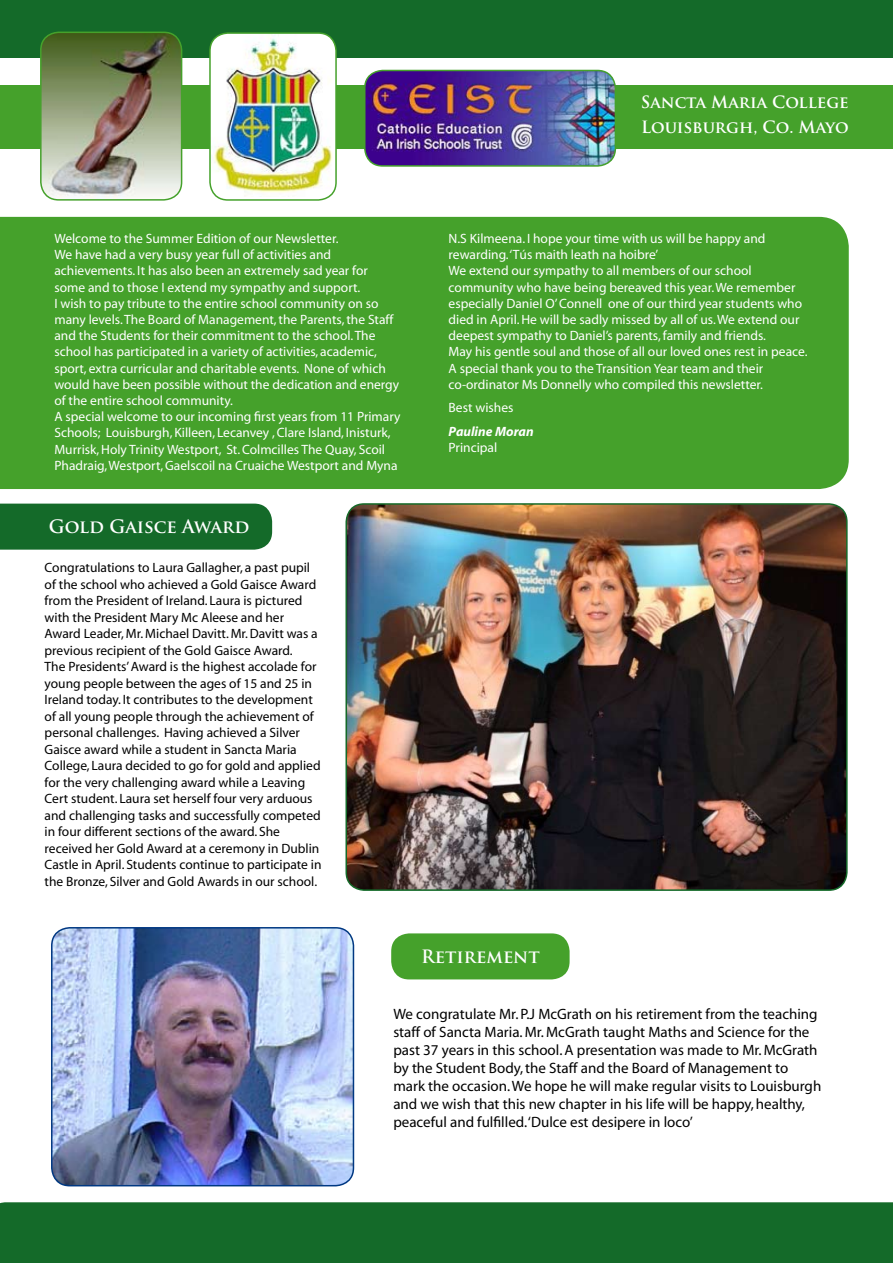
<style>
.page{position:relative;width:893px;height:1263px;background:#fff}
.page>*{position:absolute;margin:0;border:0;box-sizing:border-box;transform-origin:0 0}
.t1{font:700 18px "Trajan Pro";color:#fff}
.t2{font:700 16.5px/25.5px "Trajan Pro";color:#fff}
.t3{font:15px/18px "Myriad";color:#000}
.t4{font:13.5px/16.2px "Myriad";color:#fff}
.t5{font:13.5px/16.5px "Myriad";color:#000}
.t6{font:italic 700 13.5px "Myriad";color:#fff}
</style>
<div class="page">
<div style="left:0;top:217px;width:849px;height:272px;background:#45a12b"></div>
<div style="left:0;top:0;width:893px;height:58px;background:#146a29"></div>
<div style="left:0;top:85px;width:893px;height:63px;background:#45a12b"></div>
<img style="left:41px;top:32px;width:141px;height:168px;border-radius:18px">
<div style="left:40px;top:32px;width:142px;height:169px;border:2px solid #45a12b;border-radius:18px"></div>
<img style="left:212px;top:35px;width:124px;height:161px">
<div style="left:209px;top:32px;width:128px;height:169px;border:2px solid #45a12b;border-radius:18px"></div>
<img style="left:365px;top:70px;width:250px;height:96px;border-radius:18px">
<div style="left:364px;top:70px;width:252px;height:97px;border:2px solid #45a12b;border-radius:18px"></div>
<div style="left:0;top:504px;width:272px;height:46px;background:#146a29"></div>
<img style="left:346px;top:504px;width:501px;height:385px;border-radius:18px">
<div style="left:345px;top:503px;width:503px;height:388px;border:2px solid #146a29;border-radius:18px"></div>
<div style="left:391px;top:933px;width:179px;height:46px;background:#45a12b;border-radius:18px"></div>
<img style="left:52px;top:928px;width:301px;height:258px;border-radius:18px">
<div style="left:51px;top:927px;width:303px;height:259px;border:2px solid #003882;border-radius:18px"></div>
<div style="left:0;top:1202px;width:893px;height:61px;background:#146a29"></div>
<p class="t2" style="left:641px;top:89px;width:209px">Sancta Maria College<br>Louisburgh, Co. Mayo</p>
<p class="t4" style="left:54px;top:231px;width:348px">Welcome to the Summer Edition of our Newsletter.<br>We have had a very busy year full of activities and achievements. It has also been an extremely sad year for some and to those I extend my sympathy and support.<br>I wish to pay tribute to the entire school community on so many levels. The Board of Management, the Parents, the Staff and the Students for their commitment to the school. The school has participated in a variety of activities, academic, sport, extra curricular and charitable events. None of which would have been possible without the dedication and energy of the entire school community.<br>A special welcome to our incoming first years from 11 Primary Schools; Louisburgh, Killeen, Lecanvey , Clare Island, Inisturk, Murrisk, Holy Trinity Westport, St. Colmcilles The Quay, Scoil Phadraig, Westport, Gaelscoil na Cruaiche Westport and Myna</p>
<h1 class="t1" style="left:49px;top:515px;width:202px">Gold Gaisce Award</h1>
<p class="t5" style="left:45px;top:560px;width:278px">Congratulations to Laura Gallagher, a past pupil of the school who achieved a Gold Gaisce Award from the President of Ireland. Laura is pictured with the President Mary Mc Aleese and her Award Leader, Mr. Michael Davitt. Mr. Davitt was a previous recipient of the Gold Gaisce Award.<br>The Presidents’ Award is the highest accolade for young people between the ages of 15 and 25 in Ireland today. It contributes to the development of all young people through the achievement of personal challenges. Having achieved a Silver Gaisce award while a student in Sancta Maria College, Laura decided to go for gold and applied for the very challenging award while a Leaving Cert student. Laura set herself four very arduous and challenging tasks and successfully competed in four different sections of the award. She received her Gold Award at a ceremony in Dublin Castle in April. Students continue to participate in the Bronze, Silver and Gold Awards in our school.</p>
<p class="t4" style="left:449px;top:231px;width:360px">N.S Kilmeena. I hope your time with us will be happy and rewarding.‘Tús maith leath na hoibre’<br>We extend our sympathy to all members of our school community who have being bereaved this year. We remember especially Daniel O’ Connell one of our third year students who died in April. He will be sadly missed by all of us. We extend our deepest sympathy to Daniel’s parents, family and friends.<br>May his gentle soul and those of all our loved ones rest in peace.<br>A special thank you to the Transition Year team and their co-ordinator Ms Donnelly who compiled this newsletter.</p>
<p class="t4" style="left:449px;top:400px;width:66px">Best wishes</p>
<p class="t6" style="left:449px;top:425px;width:87px">Pauline Moran</p>
<p class="t4" style="left:449px;top:440px;width:50px">Principal</p>
<h1 class="t1" style="left:421px;top:945px;width:120px">Retirement</h1>
<p class="t3" style="left:393px;top:1006px;width:429px">We congratulate Mr. P.J McGrath on his retirement from the teaching staff of Sancta Maria. Mr. McGrath taught Maths and Science for the past 37 years in this school. A presentation was made to Mr. McGrath by the Student Body, the Staff and the Board of Management to mark the occasion. We hope he will make regular visits to Louisburgh and we wish that this new chapter in his life will be happy, healthy, peaceful and fulfilled.‘Dulce est desipere in loco’</p>
</div>
